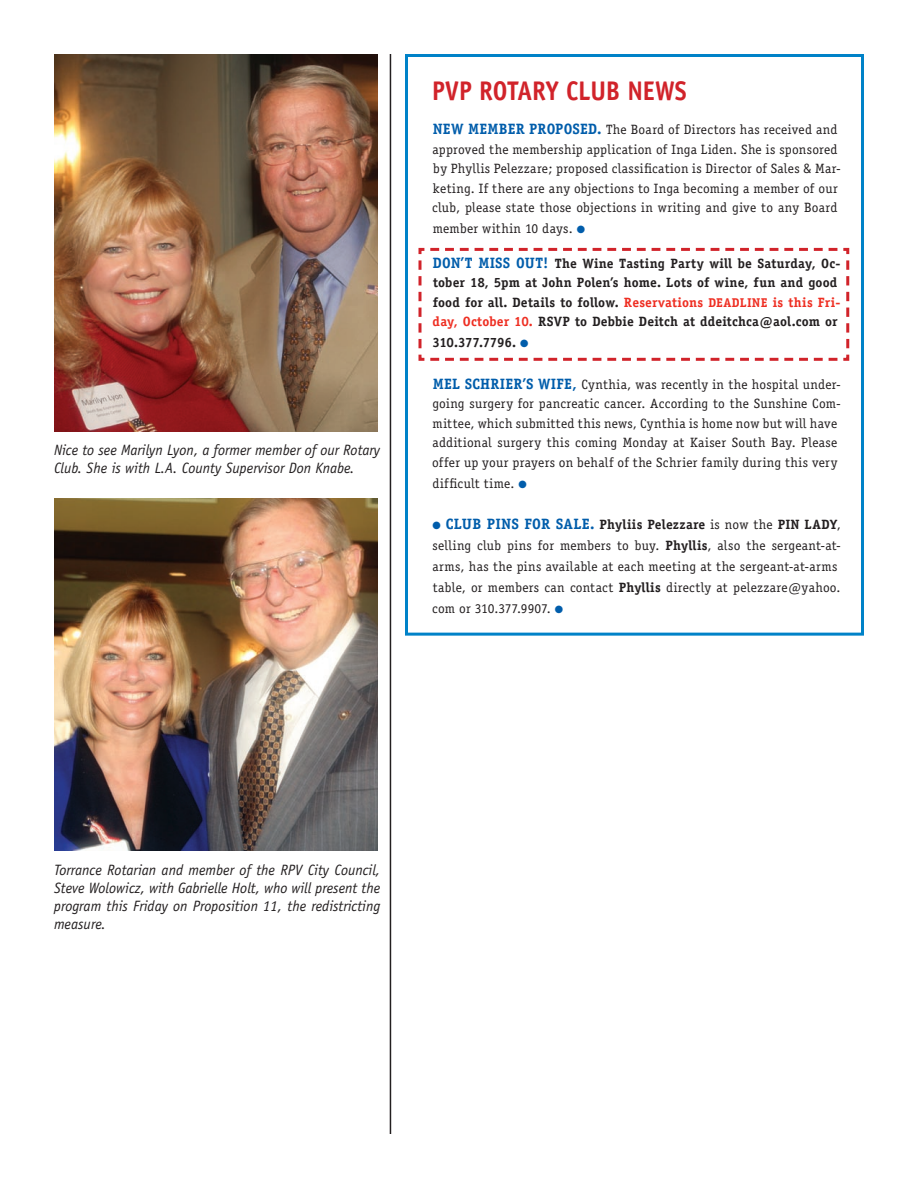
<style>
.page{position:relative;width:918px;height:1188px;background:#fff}
.page>*{position:absolute;margin:0;border:0;box-sizing:border-box;transform-origin:0 0}
.t1{font:700 27px "Officina Sans";letter-spacing:-.005em;color:#d1232a;scale:.92 1}
.t2{font:italic 15px/18px "Officina Sans";color:#231f20}
.t3{font:700 15px "Officina Serif";letter-spacing:.015em;color:#015dab}
.t4{font:13.5px/19.5px "Officina Serif";letter-spacing:.015em;color:#231f20}
.t5{font:700 13.5px/19.5px "Officina Serif";letter-spacing:.01em;color:#231f20}
.t6{font:13.5px "Officina Serif";letter-spacing:.035em;color:#231f20}
.t7{font:700 13.5px "Officina Serif";letter-spacing:-.025em;color:#231f20}
.s1{font-weight:700;font-size:15px;color:#015dab}
.s2{color:#015dab}
.s3{font-size:15px;color:#015dab}
.s4{color:#ee2e22}
.s5{font-size:12.75px;color:#ee2e22}
.s6{font-weight:700}
</style>
<div class="page">
<div style="left:405px;top:54px;width:459px;height:582px;border:3px solid #0082c8"></div>
<svg style="left:418px;top:247px;width:432px;height:114px"></svg>
<img style="left:54px;top:54px;width:324px;height:378px">
<img style="left:54px;top:498px;width:324px;height:352px">
<hr style="left:390px;top:54px;width:1px;height:1080px;background:#231f20">
<p class="t2" style="left:54px;top:440px;width:328px">Nice to see Marilyn Lyon, a former member of our Rotary<br>Club. She is with L.A. County Supervisor Don Knabe.</p>
<h1 class="t1" style="left:432px;top:74px;width:278px">PVP ROTARY CLUB NEWS</h1>
<p class="t3" style="left:433px;top:120px;width:76px">NEW MEMBER</p>
<p class="t4" style="left:432px;top:120px;width:410px;text-indent:97px"><span class="s1">PROPOSED.</span> The Board of Directors has received and approved the membership application of Inga Liden. She is sponsored by Phyllis Pelezzare; proposed classification is Director of Sales &amp; Mar&shy;keting. If there are any objections to Inga becoming a member of our club, please state those objections in writing and give to any Board</p>
<p class="t4" style="left:433px;top:219px;width:154px">member within 10 days. <span class="s2">●</span></p>
<p class="t3" style="left:433px;top:254px;width:65px">DON’T MISS</p>
<p class="t5" style="left:433px;top:254px;width:409px;text-indent:84px"><span class="s3">OUT!</span> The Wine Tasting Party will be Saturday, Oc&shy;tober 18, 5pm at John Polen’s home. Lots of wine, fun and good food for all. Details to follow. <span class="s4">Reservations</span> <span class="s5">DEADLINE</span> <span class="s4">is this Fri&shy;day, October 10.</span> RSVP to Debbie Deitch at ddeitchca@aol.com or</p>
<p class="t7" style="left:432px;top:334px;width:97px">310.377.7796. <span class="s2">●</span></p>
<p class="t3" style="left:433px;top:374px;width:67px">MEL SCHRIER</p>
<p class="t4" style="left:432px;top:374px;width:410px;text-indent:91px"><span class="s1">’S WIFE,</span> Cynthia, was recently in the hospital under&shy;going surgery for pancreatic cancer. According to the Sunshine Com&shy;mittee, which submitted this news, Cynthia is home now but will have additional surgery this coming Monday at Kaiser South Bay. Please offer up your prayers on behalf of the Schrier family during this very</p>
<p class="t6" style="left:432px;top:475px;width:96px">difficult time. <span class="s2">●</span></p>
<p class="t4" style="left:432px;top:514px;width:410px;line-height:21px"><span class="s2">●</span> <span class="s1">CLUB PINS for SALE.</span> <span class="s6">Phyliis Pelezzare</span> is now the <span class="s6">PIN LADY</span>, selling club pins for members to buy. <span class="s6">Phyllis</span>, also the sergeant-at&shy;arms, has the pins available at each meeting at the sergeant-at-arms table, or members can contact <span class="s6">Phyllis</span> directly at pelezzare@yahoo. com or 310.377.9907. <span class="s2">●</span></p>
<p class="t2" style="left:54px;top:861px;width:328px;text-align:justify">Torrance Rotarian and member of the RPV City Council, Steve Wolowicz, with Gabrielle Holt, who will present the program this Friday on Proposition 11, the redistricting measure.</p>
</div>
